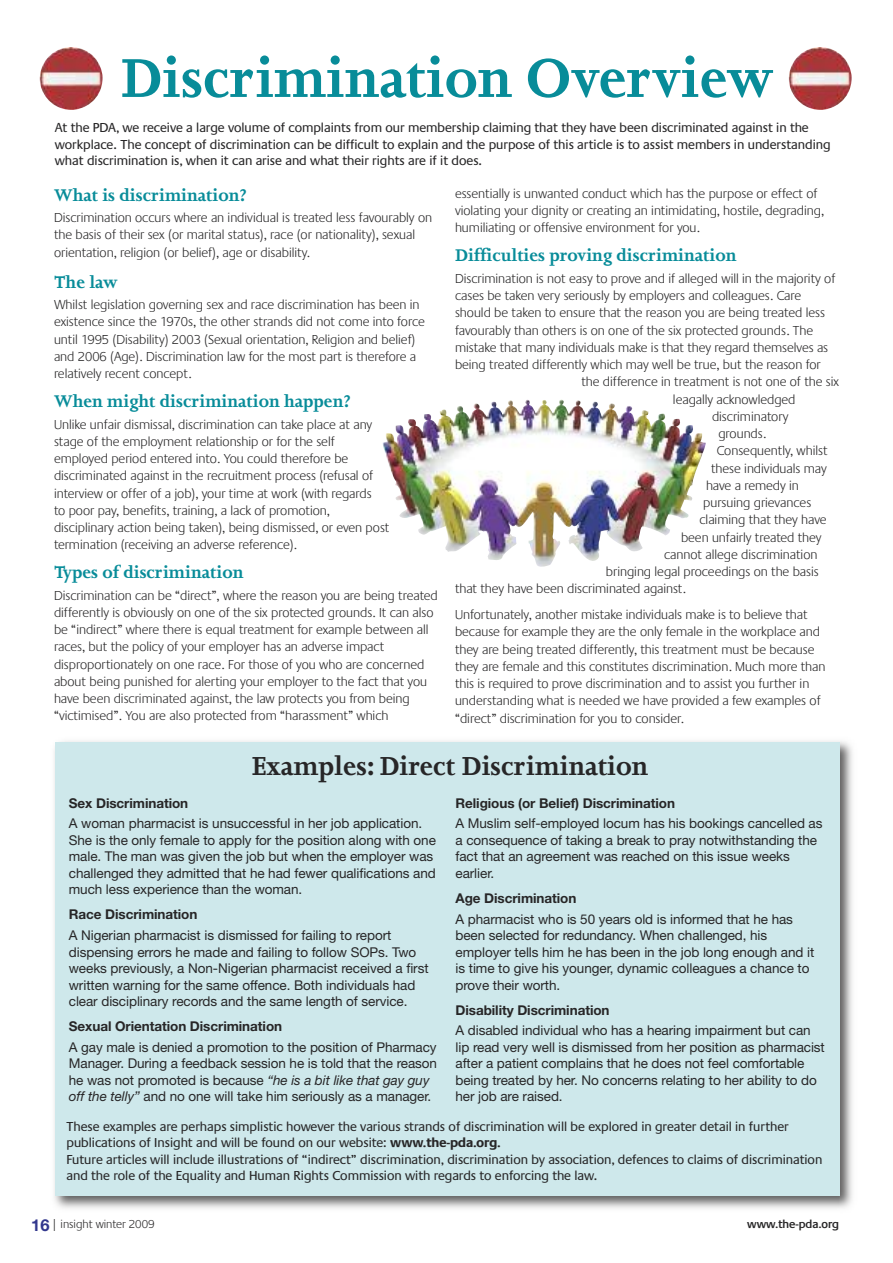
<style>
.page{position:relative;width:893px;height:1263px;background:#fff}
.page>*{position:absolute;margin:0;border:0;box-sizing:border-box;transform-origin:0 0}
.t1{font:700 63px "Joanna";color:#088c99}
.t2{font:700 30px "Joanna";color:#272627}
.t3{font:700 19.5px "Joanna";color:#088c99}
.t4{font:300 13.5px/17.2px "Praxis";color:#272627}
.t5{font:13.5px/16.5px "Helvetica Neue";letter-spacing:-.005em;color:#272627}
.t6{font:13.5px/16.5px "Praxis";color:#272627}
.t7{font:700 13.5px "Helvetica Neue";letter-spacing:-.005em;color:#272627}
.t8{font:300 12px "Praxis";color:#272627}
.t9{font:600 12px "Praxis";color:#272627}
.s1{font-style:italic}
.s2{font-weight:700}
.s3{font-family:"Helvetica Neue";font-weight:700;font-size:16.5px;color:#32378d}
</style>
<div class="page">
<img style="left:54px;top:741px;width:799px;height:468px">
<div style="left:55px;top:742px;width:785px;height:453px;background:#cee8eb"></div>
<img style="left:789px;top:47px;width:63px;height:63px">
<img style="left:40px;top:47px;width:63px;height:63px">
<img style="left:430px;top:399px;width:276px;height:168px">
<h1 class="t1" style="left:121px;top:54px;width:655px">Discrimination Overview</h1>
<p class="t6" style="left:55px;top:119px;width:777px">At the PDA, we receive a large volume of complaints from our membership claiming that they have been discriminated against in the workplace. The concept of discrimination can be difficult to explain and the purpose of this article is to assist members in understanding what discrimination is, when it can arise and what their rights are if it does.</p>
<h3 class="t3" style="left:54px;top:187px;width:195px">What is discrimination?</h3>
<p class="t4" style="left:54px;top:209px;width:380px">Discrimination occurs where an individual is treated less favourably on the basis of their sex (or marital status), race (or nationality), sexual orientation, religion (or belief), age or disability.</p>
<h3 class="t3" style="left:54px;top:274px;width:65px">The law</h3>
<p class="t4" style="left:54px;top:296px;width:372px">Whilst legislation governing sex and race discrimination has been in existence since the 1970s, the other strands did not come into force until 1995 (Disability) 2003 (Sexual orientation, Religion and belief) and 2006 (Age). Discrimination law for the most part is therefore a relatively recent concept.</p>
<h3 class="t3" style="left:54px;top:394px;width:298px">When might discrimination happen?</h3>
<p class="t4" style="left:54px;top:415px;width:337px">Unlike unfair dismissal, discrimination can take place at any stage of the employment relationship or for the self employed period entered into. You could therefore be discriminated against in the recruitment process (refusal of interview or offer of a job), your time at work (with regards<br>to poor pay, benefits, training, a lack of promotion, disciplinary action being taken), being dismissed, or even post termination (receiving an adverse reference).</p>
<h3 class="t3" style="left:54px;top:565px;width:191px">Types of discrimination</h3>
<p class="t4" style="left:54px;top:586px;width:385px">Discrimination can be “direct”, where the reason you are being treated differently is obviously on one of the six protected grounds. It can also be “indirect” where there is equal treatment for example between all races, but the policy of your employer has an adverse impact disproportionately on one race. For those of you who are concerned about being punished for alerting your employer to the fact that you have been discriminated against, the law protects you from being “victimised”. You are also protected from “harassment” which</p>
<p class="t4" style="left:455px;top:185px;width:371px">essentially is unwanted conduct which has the purpose or effect of violating your dignity or creating an intimidating, hostile, degrading, humiliating or offensive environment for you.</p>
<h3 class="t3" style="left:455px;top:248px;width:283px">Difficulties proving discrimination</h3>
<p class="t4" style="left:455px;top:269px;width:382px">Discrimination is not easy to prove and if alleged will in the majority of</p>
<p class="t4" style="left:455px;top:287px;width:348px">cases be taken very seriously by employers and colleagues. Care</p>
<p class="t4" style="left:455px;top:304px;width:371px">should be taken to ensure that the reason you are being treated less</p>
<p class="t4" style="left:455px;top:321px;width:360px">favourably than others is on one of the six protected grounds. The</p>
<p class="t4" style="left:455px;top:338px;width:375px">mistake that many individuals make is that they regard themselves as</p>
<p class="t4" style="left:455px;top:356px;width:367px">being treated differently which may well be true, but the reason for</p>
<p class="t4" style="left:581px;top:373px;width:259px">the difference in treatment is not one of the six</p>
<p class="t4" style="left:673px;top:390px;width:124px">leagally acknowledged</p>
<p class="t4" style="left:712px;top:407px;width:78px">discriminatory</p>
<p class="t4" style="left:718px;top:425px;width:49px">grounds.</p>
<p class="t4" style="left:717px;top:442px;width:112px">Consequently, whilst</p>
<p class="t4" style="left:711px;top:459px;width:117px">these individuals may</p>
<p class="t4" style="left:706px;top:476px;width:94px">have a remedy in</p>
<p class="t4" style="left:703px;top:494px;width:110px">pursuing grievances</p>
<p class="t4" style="left:699px;top:511px;width:129px">claiming that they have</p>
<p class="t4" style="left:681px;top:528px;width:142px">been unfairly treated they</p>
<p class="t4" style="left:664px;top:545px;width:155px">cannot allege discrimination</p>
<p class="t4" style="left:606px;top:563px;width:214px">bringing legal proceedings on the basis</p>
<p class="t4" style="left:455px;top:580px;width:232px">that they have been discriminated against.</p>
<p class="t4" style="left:455px;top:606px;width:372px">Unfortunately, another mistake individuals make is to believe that because for example they are the only female in the workplace and they are being treated differently, this treatment must be because they are female and this constitutes discrimination. Much more than this is required to prove discrimination and to assist you further in understanding what is needed we have provided a few examples of “direct” discrimination for you to consider.</p>
<h2 class="t2" style="left:252px;top:755px;width:398px">Examples: Direct Discrimination</h2>
<p class="t7" style="left:69px;top:798px;width:121px">Sex Discrimination</p>
<p class="t5" style="left:69px;top:817px;width:369px">A woman pharmacist is unsuccessful in her job application.<br>She is the only female to apply for the position along with one male. The man was given the job but when the employer was challenged they admitted that he had fewer qualifications and much less experience than the woman.</p>
<p class="t7" style="left:69px;top:910px;width:130px">Race Discrimination</p>
<p class="t5" style="left:69px;top:928px;width:361px">A Nigerian pharmacist is dismissed for failing to report dispensing errors he made and failing to follow SOPs. Two weeks previously, a Non-Nigerian pharmacist received a first written warning for the same offence. Both individuals had clear disciplinary records and the same length of service.</p>
<p class="t7" style="left:69px;top:1021px;width:215px">Sexual Orientation Discrimination</p>
<p class="t5" style="left:69px;top:1040px;width:370px">A gay male is denied a promotion to the position of Pharmacy Manager. During a feedback session he is told that the reason he was not promoted is because <span class="s1">“he is a bit like that gay guy off the telly”</span> and no one will take him seriously as a manager.</p>
<p class="t7" style="left:455px;top:798px;width:221px">Religious (or Belief) Discrimination</p>
<p class="t5" style="left:455px;top:817px;width:368px">A Muslim self-employed locum has his bookings cancelled as a consequence of taking a break to pray notwithstanding the fact that an agreement was reached on this issue weeks earlier.</p>
<p class="t7" style="left:455px;top:893px;width:122px">Age Discrimination</p>
<p class="t5" style="left:455px;top:912px;width:360px">A pharmacist who is 50 years old is informed that he has been selected for redundancy. When challenged, his employer tells him he has been in the job long enough and it is time to give his younger, dynamic colleagues a chance to prove their worth.</p>
<p class="t7" style="left:455px;top:1005px;width:156px">Disability Discrimination</p>
<p class="t5" style="left:455px;top:1024px;width:371px">A disabled individual who has a hearing impairment but can lip read very well is dismissed from her position as pharmacist after a patient complains that he does not feel comfortable being treated by her. No concerns relating to her ability to do her job are raised.</p>
<p class="t6" style="left:66px;top:1118px;width:757px">These examples are perhaps simplistic however the various strands of discrimination will be explored in greater detail in further publications of Insight and will be found on our website: <span class="s2">www.the-pda.org.<br></span>Future articles will include illustrations of “indirect” discrimination, discrimination by association, defences to claims of discrimination and the role of the Equality and Human Rights Commission with regards to enforcing the law.</p>
<p class="t8" style="left:31px;top:1217px;width:125px"><span class="s3">16</span> | insight winter 2009</p>
<p class="t9" style="left:747px;top:1217px;width:93px">www.the-pda.org</p>
</div>
